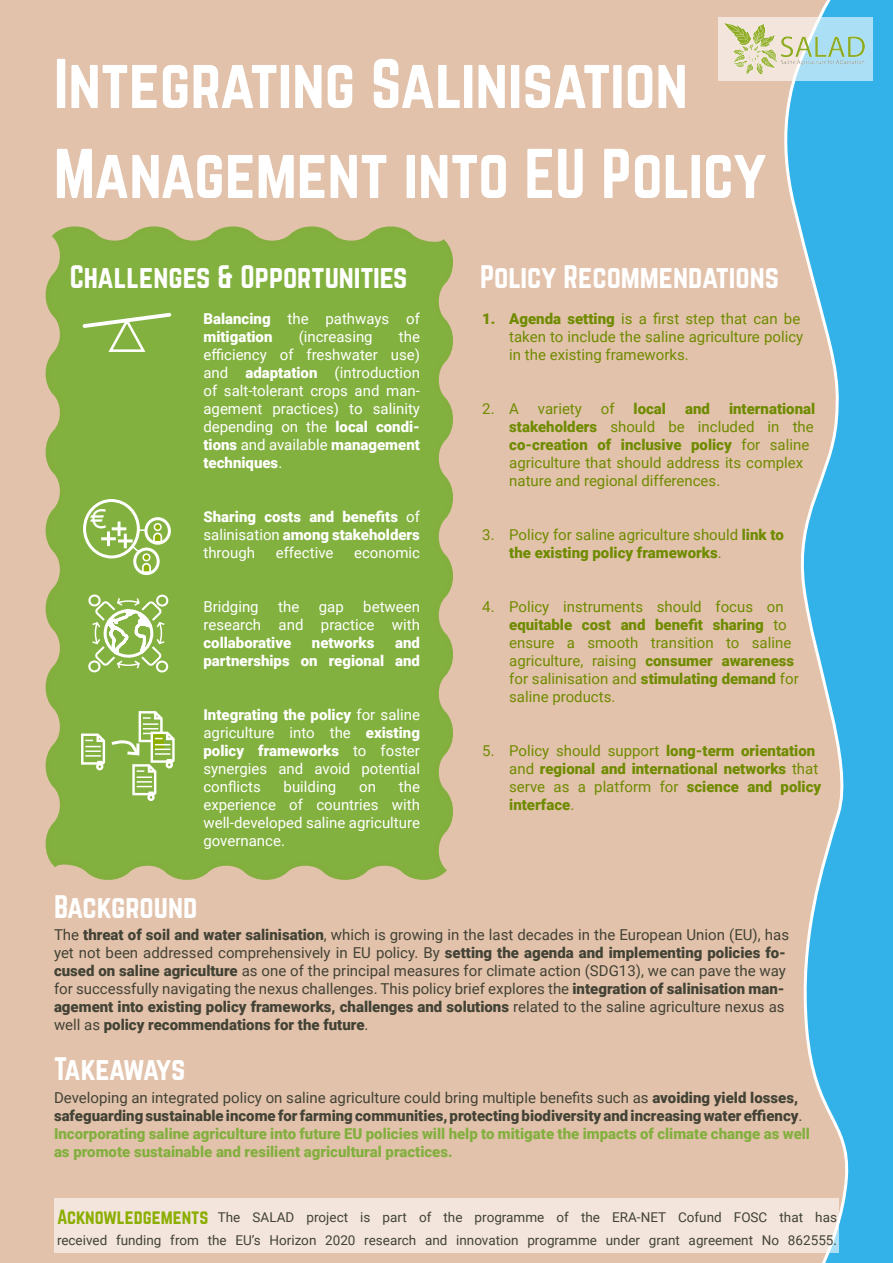
<style>
.page{position:relative;width:893px;height:1263px;background:#fff}
.page>*{position:absolute;margin:0;border:0;box-sizing:border-box;transform-origin:0 0}
.t1{font:61.5px "Norwester";color:#fff}
.t2{font:28.95px "Flanders Art Sans";color:#fff}
.t3{font:28.5px "Norwester";color:#fff}
.t4{font:28.5px "Norwester";letter-spacing:-.04em;color:#fff}
.t5{font:18px "Norwester";color:#8bae00}
.t6{font:15px/18px "Roboto";color:#6f8b00}
.t7{font:15px/18px "Roboto";color:#424235}
.t8{font:15px/18px "Roboto";color:#fff;text-align:justify}
.t9{font:900 15px/18px "Roboto";color:#83af3f}
.t10{font:900 15px/18px "Roboto";color:#6f8b00}
.t11{font:900 15px/18px "Roboto";color:#fff;text-align:justify}
.t12{font:13.5px/23px "Roboto";color:#424235;text-align:right}
.s1{font-weight:400}
.s2{font-weight:900}
.s3{font-weight:400;color:#424235}
.s4{color:#424235}
</style>
<div class="page">
<div style="left:0;top:0;width:778px;height:1263px;background:#e2c2ab"></div>
<svg style="left:38px;top:219px;width:422px;height:668px;background:#8eb34c"></svg>
<svg style="left:778px;top:0;width:115px;height:1263px;background:#70b9d5"></svg>
<img style="left:709px;top:16px;width:172px;height:64px">
<hr style="left:107px;top:531px;width:3px;height:15px;background:#fff">
<hr style="left:101px;top:537px;width:15px;height:3px;background:#fff">
<hr style="left:124px;top:534px;width:3px;height:14px;background:#fff">
<hr style="left:118px;top:539px;width:15px;height:3px;background:#fff">
<hr style="left:118px;top:521px;width:3px;height:15px;background:#fff">
<hr style="left:112px;top:527px;width:14px;height:3px;background:#fff">
<div style="left:83px;top:499px;width:57px;height:59px;border:3px solid #fff;border-radius:50%"></div>
<div style="left:144px;top:517px;width:27px;height:28px;border:3px solid #fff;border-radius:50%"></div>
<div style="left:133px;top:547px;width:27px;height:28px;border:3px solid #fff;border-radius:50%"></div>
<svg style="left:138px;top:529px;width:8px;height:2px"></svg>
<svg style="left:130px;top:544px;width:11px;height:10px"></svg>
<svg style="left:141px;top:562px;width:11px;height:12px"></svg>
<div style="left:143px;top:554px;width:7px;height:7px;background:#8bae00;border-radius:50%"></div>
<div style="left:142px;top:553px;width:8px;height:8px;border:2px solid #fff;border-radius:50%"></div>
<svg style="left:152px;top:532px;width:11px;height:11px"></svg>
<div style="left:154px;top:524px;width:7px;height:6px;background:#8bae00;border-radius:50%"></div>
<div style="left:154px;top:523px;width:8px;height:8px;border:2px solid #fff;border-radius:50%"></div>
<svg style="left:80px;top:310px;width:94px;height:43px;background:#94bc5a"></svg>
<svg style="left:52px;top:594px;width:117px;height:101px;background:#96bc5d"></svg>
<svg style="left:80px;top:710px;width:96px;height:92px;background:#99bf60"></svg>
<div style="left:54px;top:1198px;width:785px;height:55px;background:#f3e5dc"></div>
<p class="t1" style="left:54px;top:54px;width:635px">Integrating Salinisation</p>
<p class="t1" style="left:54px;top:144px;width:714px">Management into EU Policy</p>
<p class="t3" style="left:70px;top:263px;width:339px">Challenges &amp; Opportunities</p>
<p class="t3" style="left:480px;top:263px;width:300px">Policy Recommendations</p>
<h2 class="t2" style="left:90px;top:501px;width:18px">€</h2>
<p class="t11" style="left:203px;top:309px;width:218px">Balancing <span class="s1">the pathways of </span>mitigation</p>
<p class="t8" style="left:299px;top:327px;width:76px">(increasing</p>
<p class="t8" style="left:203px;top:327px;width:218px;text-indent:195px">the efficiency of freshwater use) and <span class="s2">adaptation</span> (introduction of salt-tolerant crops and man&shy;agement practices) to salinity depending on the <span class="s2">local condi&shy;tions</span> and available <span class="s2">management techniques</span>.</p>
<p class="t11" style="left:203px;top:507px;width:218px">Sharing costs and benefits <span class="s1">of salinisation</span> among stakeholders <span class="s1">through</span></p>
<p class="t8" style="left:276px;top:543px;width:59px">effective</p>
<p class="t8" style="left:354px;top:543px;width:67px">economic</p>
<p class="t8" style="left:203px;top:597px;width:218px;text-indent:160px">between research and practice with <span class="s2">collaborative</span></p>
<p class="t8" style="left:203px;top:597px;width:57px">Bridging</p>
<p class="t8" style="left:278px;top:597px;width:23px">the</p>
<p class="t8" style="left:319px;top:597px;width:26px">gap</p>
<p class="t11" style="left:203px;top:633px;width:218px;text-align:right">and<br>partnerships on regional and</p>
<p class="t11" style="left:312px;top:633px;width:64px">networks</p>
<p class="t8" style="left:203px;top:705px;width:218px"><span class="s2">Integrating the policy</span> for saline agriculture into the <span class="s2">existing policy frameworks</span> to foster synergies and avoid potential conflicts</p>
<p class="t8" style="left:203px;top:777px;width:218px;text-indent:195px">the experience of countries with well-developed saline agriculture governance.</p>
<p class="t8" style="left:284px;top:777px;width:54px">building</p>
<p class="t8" style="left:359px;top:777px;width:18px">on</p>
<p class="t3" style="left:54px;top:893px;width:145px">Background</p>
<p class="t6" style="left:509px;top:309px;width:295px;text-indent:-27px"><span class="s2">1. Agenda setting</span> is a first step that can be taken to include the saline agriculture policy in the existing frameworks.</p>
<p class="t6" style="left:482px;top:399px;width:38px">2. A</p>
<p class="t6" style="left:538px;top:399px;width:45px">variety</p>
<p class="t6" style="left:601px;top:399px;width:15px">of</p>
<p class="t10" style="left:634px;top:399px;width:34px">local</p>
<p class="t10" style="left:685px;top:399px;width:26px">and</p>
<p class="t6" style="left:509px;top:399px;width:308px;text-indent:220px"><span class="s2">international stakeholders</span> should be included in the <span class="s2">co-creation of inclusive policy</span> for saline agriculture that should address its complex nature and regional differences.</p>
<p class="t6" style="left:509px;top:525px;width:276px;text-indent:-27px">3. Policy for saline agriculture should <span class="s2">link to the existing policy frameworks</span>.</p>
<p class="t6" style="left:509px;top:597px;width:291px;text-indent:-27px">4. Policy instruments should focus on <span class="s2">equitable cost and benefit sharing</span> to ensure a smooth transition to saline agriculture, raising <span class="s2">consumer awareness </span>for salinisation and <span class="s2">stimulating demand</span> for saline products.</p>
<p class="t10" style="left:509px;top:741px;width:314px;text-indent:-27px"><span class="s1">5. Policy should support</span> long-term orientation <span class="s1">and</span> regional and international networks <span class="s1">that serve as a platform for</span> science and policy interface<span class="s1">.</span></p>
<p class="t7" style="left:54px;top:925px;width:737px">The <span class="s2">threat of soil and water salinisation</span>, which is growing in the last decades in the European Union (EU), has yet not been addressed comprehensively in EU policy. By <span class="s2">setting the agenda and implementing policies fo&shy;cused on saline agriculture</span> as one of the principal measures for climate action (SDG13), we can pave the way for successfully navigating the nexus challenges. This policy brief explores the <span class="s2">integration of salinisation man&shy;agement into existing policy frameworks, challenges and solutions</span> related to the saline agriculture nexus as well as <span class="s2">policy recommendations for the future</span>.</p>
<p class="t4" style="left:54px;top:1055px;width:133px">Takeaways</p>
<p class="t9" style="left:54px;top:1088px;width:758px"><span class="s3">Developing an integrated policy on saline agriculture could bring multiple benefits such as</span> <span class="s4">avoiding yield losses, safeguarding sustainable income for farming communities, protecting biodiversity and increasing water effiency</span><span class="s3">.<br></span>Incorporating saline agriculture into future EU policies will help to mitigate the impacts of climate change as well as promote sustainable and resilient agricultural practices.</p>
<p class="t5" style="left:57px;top:1208px;width:153px">Acknowledgements</p>
<p class="t12" style="left:57px;top:1205px;width:781px">The SALAD project is part of the programme of the ERA-NET Cofund FOSC that has<br>received funding from the EU’s Horizon 2020 research and innovation programme under grant agreement No 862555.</p>
</div>
